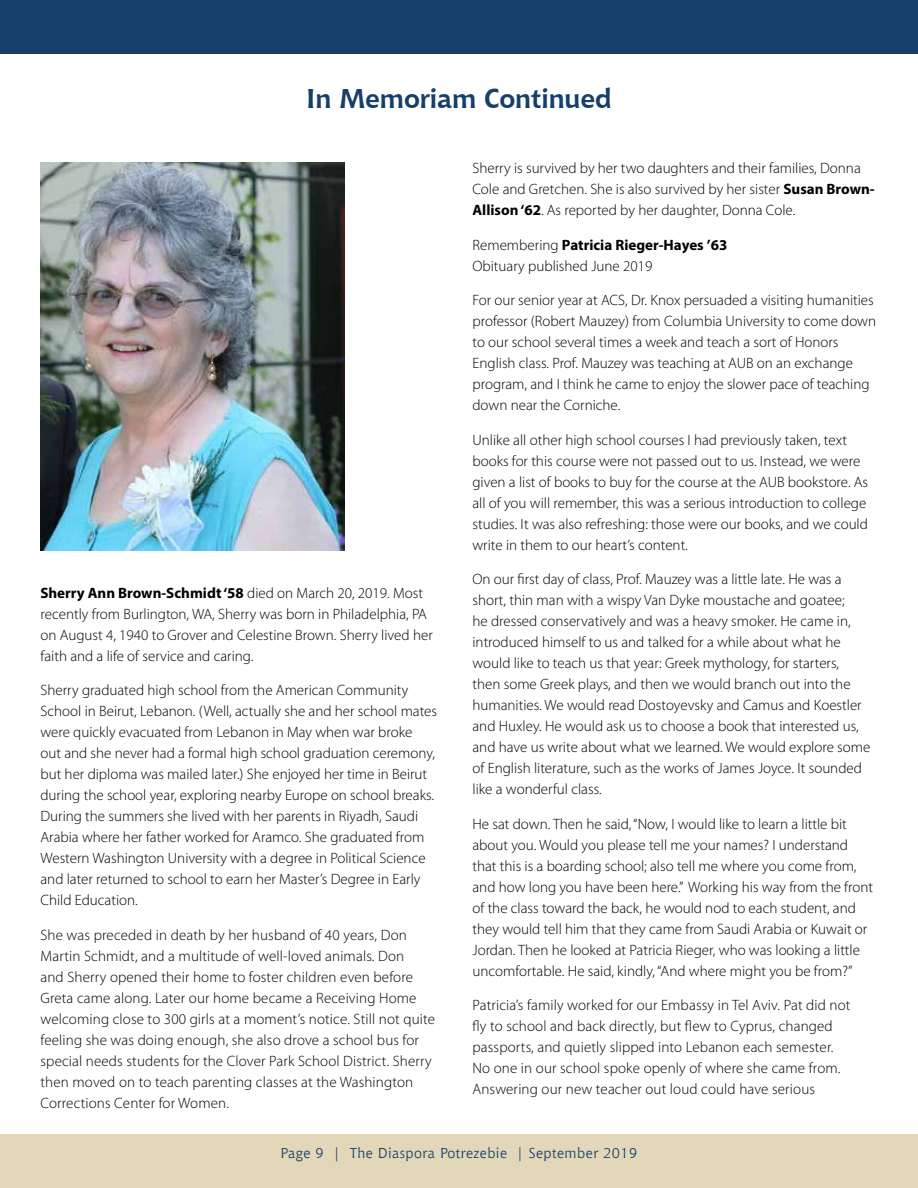
<style>
.page{position:relative;width:918px;height:1188px;background:#fff}
.page>*{position:absolute;margin:0;border:0;box-sizing:border-box;transform-origin:0 0}
.t1{font:700 27px "Chianti BT";letter-spacing:-.005em;color:#163f69}
.t2{font:300 15px/21px "Myriad Pro";color:#000}
.t3{font:14.25px "Chianti BT";letter-spacing:.03em;color:#163f69}
.s1{font-weight:700}
</style>
<div class="page">
<div style="left:0;top:1134px;width:918px;height:54px;background:#e2d7b9"></div>
<div style="left:0;top:0;width:918px;height:54px;background:#163f69"></div>
<img style="left:40px;top:162px;width:305px;height:388px">
<h1 class="t1" style="left:306px;top:82px;width:307px">In Memoriam Continued</h1>
<p class="t2" style="left:40px;top:582px;width:394px"><span class="s1">Sherry Ann Brown-Schmidt ‘58</span> died on March 20, 2019. Most recently from Burlington, WA, Sherry was born in Philadelphia, PA on August 4, 1940 to Grover and Celestine Brown. Sherry lived her faith and a life of service and caring.</p>
<p class="t2" style="left:40px;top:680px;width:398px">Sherry graduated high school from the American Community School in Beirut, Lebanon. (Well, actually she and her school mates were quickly evacuated from Lebanon in May when war broke<br>out and she never had a formal high school graduation ceremony, but her diploma was mailed later.) She enjoyed her time in Beirut during the school year, exploring nearby Europe on school breaks.<br>During the summers she lived with her parents in Riyadh, Saudi Arabia where her father worked for Aramco. She graduated from Western Washington University with a degree in Political Science and later returned to school to earn her Master’s Degree in Early Child Education.</p>
<p class="t2" style="left:40px;top:924px;width:396px">She was preceded in death by her husband of 40 years, Don Martin Schmidt, and a multitude of well-loved animals. Don<br>and Sherry opened their home to foster children even before Greta came along. Later our home became a Receiving Home welcoming close to 300 girls at a moment’s notice. Still not quite feeling she was doing enough, she also drove a school bus for special needs students for the Clover Park School District. Sherry then moved on to teach parenting classes at the Washington Corrections Center for Women.</p>
<p class="t2" style="left:472px;top:158px;width:404px">Sherry is survived by her two daughters and their families, Donna<br>Cole and Gretchen. She is also survived by her sister <span class="s1">Susan Brown-<br>Allison ‘62</span>. As reported by her daughter, Donna Cole.</p>
<p class="t2" style="left:472px;top:234px;width:256px">Remembering <span class="s1">Patricia Rieger-Hayes ’63<br></span>Obituary published June 2019</p>
<p class="t2" style="left:472px;top:290px;width:405px">For our senior year at ACS, Dr. Knox persuaded a visiting humanities professor (Robert Mauzey) from Columbia University to come down to our school several times a week and teach a sort of Honors English class. Prof. Mauzey was teaching at AUB on an exchange program, and I think he came to enjoy the slower pace of teaching down near the Corniche.</p>
<p class="t2" style="left:472px;top:429px;width:397px">Unlike all other high school courses I had previously taken, text books for this course were not passed out to us. Instead, we were given a list of books to buy for the course at the AUB bookstore. As all of you will remember, this was a serious introduction to college studies. It was also refreshing: those were our books, and we could write in them to our heart’s content.</p>
<p class="t2" style="left:472px;top:569px;width:399px">On our first day of class, Prof. Mauzey was a little late. He was a short, thin man with a wispy Van Dyke moustache and goatee;<br>he dressed conservatively and was a heavy smoker. He came in, introduced himself to us and talked for a while about what he would like to teach us that year: Greek mythology, for starters, then some Greek plays, and then we would branch out into the humanities. We would read Dostoyevsky and Camus and Koestler and Huxley. He would ask us to choose a book that interested us, and have us write about what we learned. We would explore some of English literature, such as the works of James Joyce. It sounded like a wonderful class.</p>
<p class="t2" style="left:472px;top:813px;width:402px">He sat down. Then he said, “Now, I would like to learn a little bit about you. Would you please tell me your names? I understand that this is a boarding school; also tell me where you come from, and how long you have been here.” Working his way from the front of the class toward the back, he would nod to each student, and they would tell him that they came from Saudi Arabia or Kuwait or Jordan. Then he looked at Patricia Rieger, who was looking a little uncomfortable. He said, kindly, “And where might you be from?”</p>
<p class="t2" style="left:472px;top:995px;width:380px">Patricia’s family worked for our Embassy in Tel Aviv. Pat did not fly to school and back directly, but flew to Cyprus, changed passports, and quietly slipped into Lebanon each semester.<br>No one in our school spoke openly of where she came from.<br>Answering our new teacher out loud could have serious</p>
<p class="t3" style="left:281px;top:1145px;width:358px">Page 9 | The Diaspora Potrezebie | September 2019</p>
</div>
